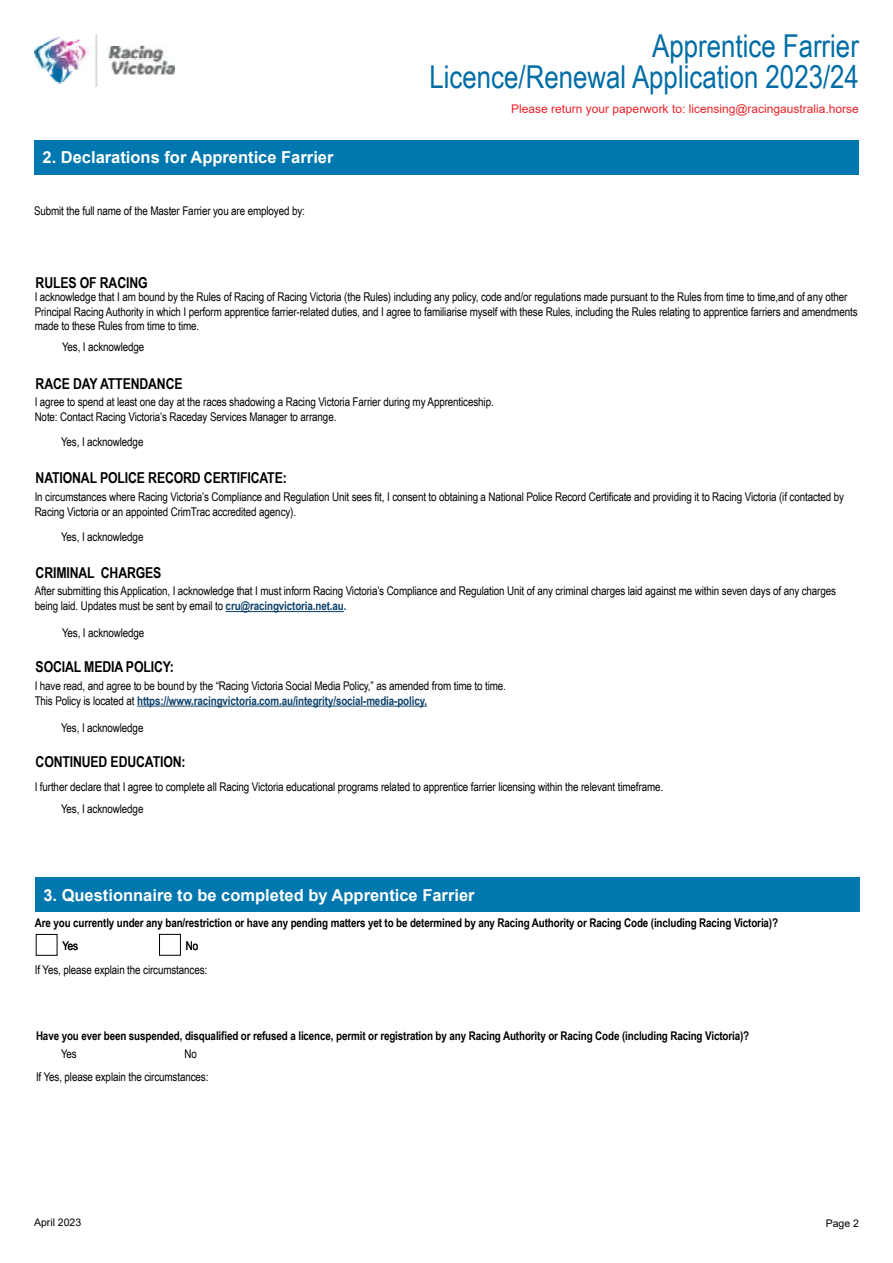
<style>
.page{position:relative;width:893px;height:1263px;background:#fff}
.page>*{position:absolute;margin:0;border:0;box-sizing:border-box;transform-origin:0 0}
.t1{font:31.5px/31.5px "Arial Narrow";color:#006da6;text-align:right}
.t2{font:700 16.5px "Arial";color:#fff}
.t3{font:700 15px "Arial Narrow";letter-spacing:-.01em;color:#000}
.t4{font:12px/15px "Arial Narrow";letter-spacing:-.01em;color:#000}
.t5{font:700 12px "Arial Narrow";letter-spacing:-.01em;color:#000}
.t6{font:12px "Arial";color:#ed2127}
.t7{font:10.5px "Arial";color:#000}
.s1{font-weight:700;color:#0e416b}
</style>
<div class="page">
<img style="left:34px;top:34px;width:140px;height:53px">
<div style="left:34px;top:140px;width:825px;height:34px;background:#0077ae"></div>
<div style="left:35px;top:878px;width:825px;height:34px;background:#0077ae"></div>
<hr style="left:226px;top:611px;width:118px;height:1px;background:#0e416b">
<hr style="left:137px;top:706px;width:290px;height:1px;background:#0e416b">
<div style="left:159px;top:934px;width:22px;height:21px;border:1px solid #000"></div>
<h2 class="t2" style="left:43px;top:146px;width:292px">2. Declarations for Apprentice Farrier</h2>
<p class="t4" style="left:34px;top:202px;width:272px">Submit the full name of the Master Farrier you are employed by:</p>
<h1 class="t1" style="left:430px;top:29px;width:431px">Apprentice Farrier<br>Licence/Renewal Application 2023/24</h1>
<p class="t6" style="left:511px;top:100px;width:349px">Please return your paperwork to: licensing@racingaustralia.horse</p>
<p class="t3" style="left:36px;top:272px;width:114px">RULES OF RACING</p>
<p class="t4" style="left:35px;top:289px;width:824px;line-height:14.4px">I acknowledge that I am bound by the Rules of Racing of Racing Victoria (the Rules) including any policy, code and/or regulations made pursuant to the Rules from time to time,and of any other<br>Principal Racing Authority in which I perform apprentice farrier-related duties, and I agree to familiarise myself with these Rules, including the Rules relating to apprentice farriers and amendments made to these Rules from time to time.</p>
<p class="t4" style="left:62px;top:339px;width:84px">Yes, I acknowledge</p>
<p class="t3" style="left:36px;top:372px;width:148px">RACE DAY ATTENDANCE</p>
<p class="t4" style="left:35px;top:394px;width:461px">I agree to spend at least one day at the races shadowing a Racing Victoria Farrier during my Apprenticeship.<br>Note: Contact Racing Victoria’s Raceday Services Manager to arrange.</p>
<p class="t4" style="left:61px;top:434px;width:84px">Yes, I acknowledge</p>
<p class="t3" style="left:36px;top:467px;width:253px">NATIONAL POLICE RECORD CERTIFICATE:</p>
<p class="t4" style="left:35px;top:489px;width:811px">In circumstances where Racing Victoria’s Compliance and Regulation Unit sees fit, I consent to obtaining a National Police Record Certificate and providing it to Racing Victoria (if contacted by<br>Racing Victoria or an appointed CrimTrac accredited agency).</p>
<p class="t4" style="left:61px;top:529px;width:84px">Yes, I acknowledge</p>
<p class="t3" style="left:36px;top:561px;width:127px">CRIMINAL CHARGES</p>
<p class="t4" style="left:35px;top:583px;width:803px">After submitting this Application, I acknowledge that I must inform Racing Victoria’s Compliance and Regulation Unit of any criminal charges laid against me within seven days of any charges being laid. Updates must be sent by email to <span class="s1">cru@racingvictoria.net.au.</span></p>
<p class="t4" style="left:62px;top:624px;width:84px">Yes, I acknowledge</p>
<p class="t3" style="left:36px;top:656px;width:140px">SOCIAL MEDIA POLICY:</p>
<p class="t4" style="left:35px;top:678px;width:473px">I have read, and agree to be bound by the “Racing Victoria Social Media Policy,” as amended from time to time.<br>This Policy is located at <span class="s1">https://www.racingvictoria.com.au/integrity/social-media-policy.</span></p>
<p class="t4" style="left:61px;top:719px;width:84px">Yes, I acknowledge</p>
<p class="t3" style="left:36px;top:750px;width:151px">CONTINUED EDUCATION:</p>
<p class="t4" style="left:35px;top:778px;width:630px">I further declare that I agree to complete all Racing Victoria educational programs related to apprentice farrier licensing within the relevant timeframe.</p>
<p class="t4" style="left:61px;top:801px;width:84px">Yes, I acknowledge</p>
<h2 class="t2" style="left:43px;top:883px;width:433px">3. Questionnaire to be completed by Apprentice Farrier</h2>
<p class="t5" style="left:35px;top:914px;width:745px">Are you currently under any ban/restriction or have any pending matters yet to be determined by any Racing Authority or Racing Code (including Racing Victoria)?</p>
<p class="t4" style="left:35px;top:962px;width:174px">If Yes, please explain the circumstances:</p>
<p class="t4" style="left:62px;top:938px;width:17px">Yes</p>
<p class="t4" style="left:186px;top:938px;width:14px">No</p>
<p class="t5" style="left:36px;top:1026px;width:715px">Have you ever been suspended, disqualified or refused a licence, permit or registration by any Racing Authority or Racing Code (including Racing Victoria)?</p>
<p class="t4" style="left:36px;top:1069px;width:174px">If Yes, please explain the circumstances:</p>
<p class="t4" style="left:61px;top:1046px;width:17px">Yes</p>
<p class="t4" style="left:184px;top:1046px;width:14px">No</p>
<p class="t7" style="left:34px;top:1215px;width:49px">April 2023</p>
<p class="t7" style="left:826px;top:1216px;width:35px">Page 2</p>
</div>
